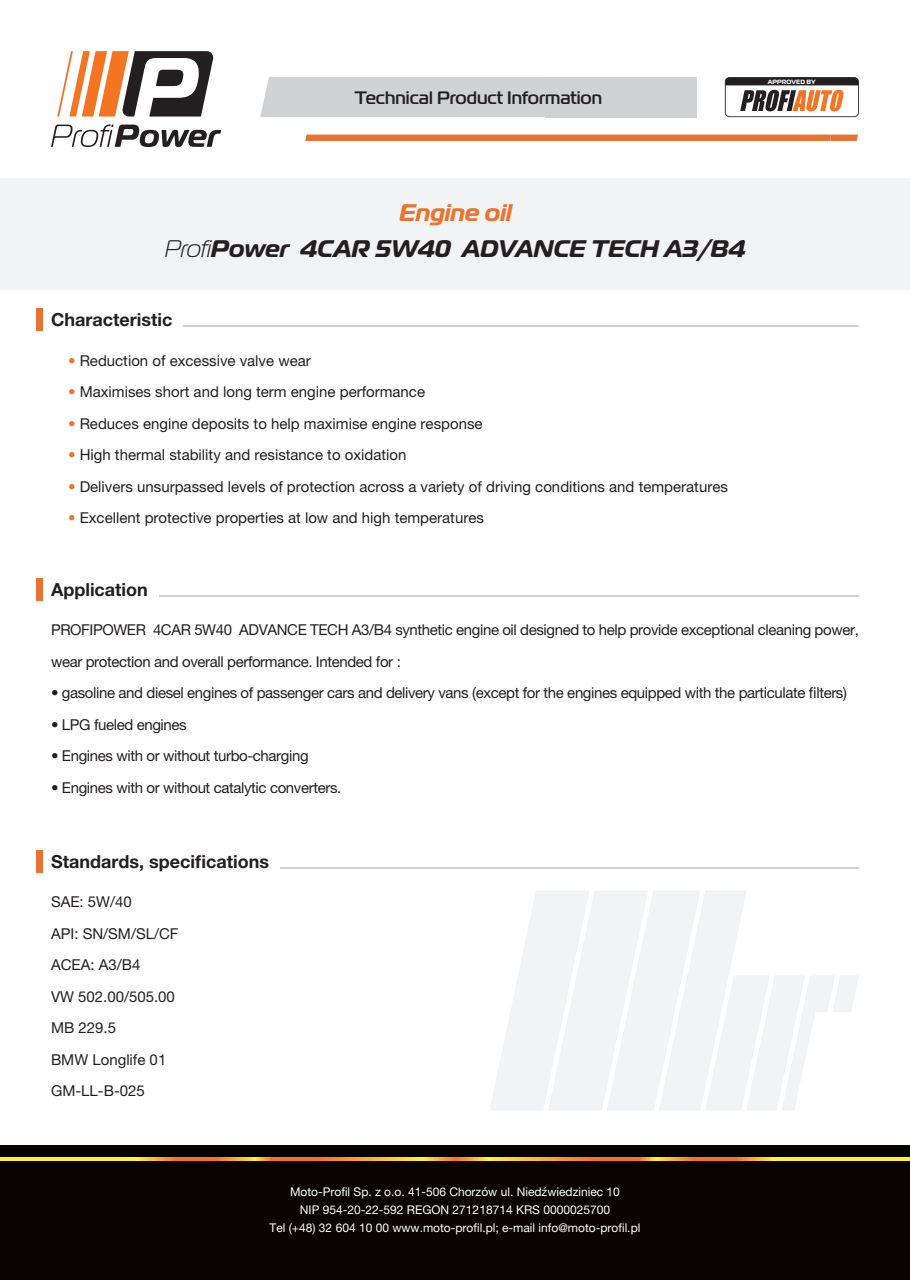
<style>
.page{position:relative;width:910px;height:1280px;background:#fff}
.page>*{position:absolute;margin:0;border:0;box-sizing:border-box;transform-origin:0 0}
.t1{font:italic 700 24px/36px "Magistral";color:#231f20;text-align:center}
.t2{font:700 18px "Helvetica Neue LT Pro";color:#231f20}
.t3{font:500 18px "Magistral";color:#231f20}
.t4{font:15px/31.5px "Helvetica Neue LT Pro";color:#231f20}
.t5{font:15px/31.5px "Helvetica Neue LT Pro";letter-spacing:-.025em;color:#231f20}
.t6{font:12px/18px "Helvetica Neue LT Pro";color:#fff;text-align:center}
.t7{font:700 6.15px "Magistral";color:#fff}
.s1{color:#e97431}
.s2{font-weight:300}
</style>
<div class="page">
<div style="left:0;top:1145px;width:910px;height:135px;background:#080302"></div>
<div style="left:0;top:178px;width:910px;height:112px;background:#f2f3f4"></div>
<svg style="left:57px;top:51px;width:157px;height:66px"></svg>
<svg style="left:51px;top:124px;width:170px;height:23px"></svg>
<div style="left:260px;top:77px;width:285px;height:40px;background:#d1d2d4"></div>
<div style="left:545px;top:77px;width:152px;height:40px;background:#d1d2d4"></div>
<svg style="left:305px;top:135px;width:553px;height:6px;background:#e97533"></svg>
<svg style="left:725px;top:77px;width:134px;height:40px"></svg>
<div style="left:36px;top:308px;width:7px;height:23px;background:#e97431"></div>
<div style="left:36px;top:578px;width:7px;height:23px;background:#e97431"></div>
<div style="left:36px;top:850px;width:7px;height:23px;background:#e97431"></div>
<svg style="left:0;top:1157px;width:910px;height:3px;background:#fab927"></svg>
<hr style="left:160px;top:595px;width:699px;height:1px;background:#d1d2d4">
<hr style="left:280px;top:867px;width:579px;height:1px;background:#d1d2d4">
<hr style="left:184px;top:325px;width:675px;height:1px;background:#d1d2d4">
<svg style="left:490px;top:891px;width:368px;height:219px"></svg>
<p class="t3" style="left:355px;top:87px;width:249px">Technical Product Information</p>
<p class="t7" style="left:768px;top:77px;width:49px">APPROVED BY</p>
<h1 class="t1" style="left:165px;top:195px;width:582px"><span class="s1">Engine oil<br></span><span class="s2">Profi</span>Power 4CAR 5W40 ADVANCE TECH A3/B4</h1>
<p class="t2" style="left:51px;top:309px;width:123px">Characteristic</p>
<p class="t4" style="left:68px;top:344px;width:244px"><span class="s1">•</span> Reduction of excessive valve wear</p>
<p class="t4" style="left:68px;top:376px;width:359px"><span class="s1">•</span> Maximises short and long term engine performance</p>
<p class="t4" style="left:68px;top:407px;width:416px"><span class="s1">•</span> Reduces engine deposits to help maximise engine response</p>
<p class="t4" style="left:68px;top:439px;width:340px"><span class="s1">•</span> High thermal stability and resistance to oxidation</p>
<p class="t4" style="left:68px;top:470px;width:661px"><span class="s1">•</span> Delivers unsurpassed levels of protection across a variety of driving conditions and temperatures</p>
<p class="t4" style="left:68px;top:502px;width:417px"><span class="s1">•</span> Excellent protective properties at low and high temperatures</p>
<p class="t2" style="left:51px;top:579px;width:98px">Application</p>
<p class="t5" style="left:51px;top:614px;width:809px">PROFIPOWER 4CAR 5W40 ADVANCE TECH A3/B4 synthetic engine oil designed to help provide exceptional cleaning power, wear protection and overall performance. Intended for :</p>
<p class="t5" style="left:51px;top:677px;width:797px">• gasoline and diesel engines of passenger cars and delivery vans (except for the engines equipped with the particulate filters)</p>
<p class="t5" style="left:51px;top:708px;width:137px">• LPG fueled engines</p>
<p class="t5" style="left:51px;top:740px;width:259px">• Engines with or without turbo-charging</p>
<p class="t5" style="left:51px;top:771px;width:292px">• Engines with or without catalytic converters.</p>
<p class="t2" style="left:51px;top:851px;width:219px">Standards, specifications</p>
<p class="t4" style="left:51px;top:886px;width:129px">SAE: 5W/40<br>API: SN/SM/SL/CF<br>ACEA: A3/B4<br>VW 502.00/505.00<br>MB 229.5<br>BMW Longlife 01<br>GM-LL-B-025</p>
<p class="t6" style="left:270px;top:1183px;width:372px">Moto-Profil Sp. z o.o. 41-506 Chorzów ul. Niedźwiedziniec 10<br>NIP 954-20-22-592 REGON 271218714 KRS 0000025700<br>Tel (+48) 32 604 10 00 www.moto-profil.pl; e-mail info@moto-profil.pl</p>
</div>
